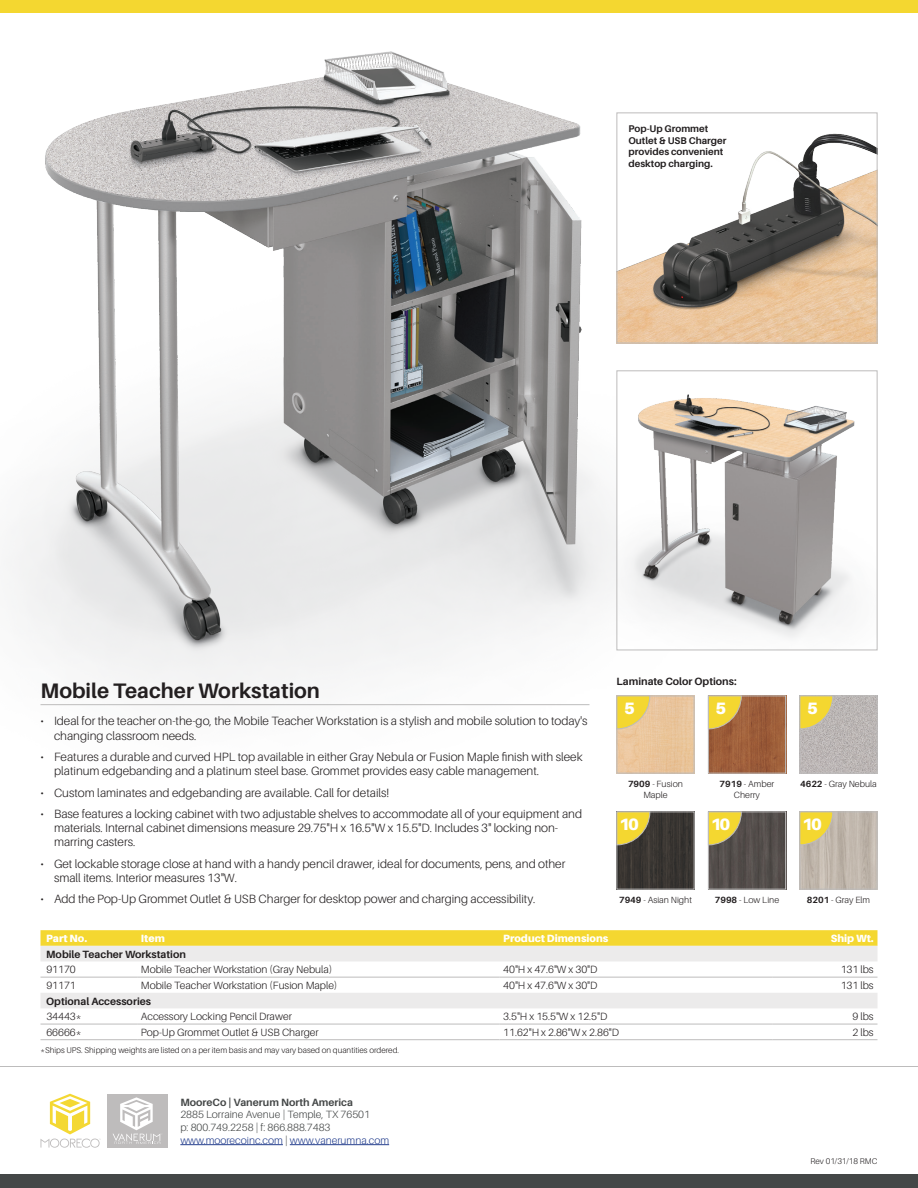
<style>
.page{position:relative;width:918px;height:1188px;background:#fff}
.page>*{position:absolute;margin:0;border:0;box-sizing:border-box;transform-origin:0 0}
.Copy_-_Item_Name_Hea{font:700 21px "Aileron";color:#231f20}
.t1{font:900 16.5px "Aileron";color:#fff}
.t2{font:300 12px/14.4px "Aileron";color:#231f20}
.Table_Body_Left{font:300 10.5px "Aileron";color:#231f20}
.t3{font:300 10.5px/12.6px "Aileron";color:#444747}
.Table_Subheader{font:700 10.5px "Aileron";color:#231f20}
.Table_Header{font:900 10.5px "Aileron";color:#fff}
.t4{font:700 10.5px "Aileron";color:#444747}
.Swatch_Header{font:700 10.5px "Aileron";color:#231f20}
.Table_Body_Right{font:300 10.5px "Aileron";color:#231f20}
.Caption_-_Left_Black{font:700 9.75px/11.7px "Aileron";color:#231f20}
.Swatch_Label{font:300 9px/10.8px "Aileron";color:#231f20;text-align:center}
.Disclaimer{font:300 8.25px "Aileron";color:#231f20}
.s1{font-weight:700}
.s2{color:#253f8e}
</style>
<div class="page">
<div style="left:0;top:1174px;width:918px;height:14px;background:#444747"></div>
<div style="left:0;top:0;width:918px;height:14px;background:#f4d730"></div>
<hr style="left:0;top:1066px;width:918px;height:1px;background:#bdbcbc">
<hr style="left:180px;top:1144px;width:103px;height:1px;background:#253f8e">
<hr style="left:290px;top:1144px;width:99px;height:1px;background:#253f8e">
<div style="left:107px;top:1094px;width:61px;height:54px;background:#bebcbc"></div>
<svg style="left:41px;top:1094px;width:60px;height:54px"></svg>
<svg style="left:113px;top:1097px;width:48px;height:47px"></svg>
<img style="left:8px;top:52px;width:710px;height:678px">
<svg style="left:40px;top:930px;width:838px;height:16px;background:#f4d736"></svg>
<svg style="left:40px;top:946px;width:838px;height:62px;fill:#ecebeb"></svg>
<hr style="left:40px;top:977px;width:97px;height:1px;background:#bdbcbc">
<hr style="left:137px;top:977px;width:363px;height:1px;background:#bdbcbc">
<hr style="left:500px;top:977px;width:272px;height:1px;background:#bdbcbc">
<hr style="left:772px;top:977px;width:105px;height:1px;background:#bdbcbc">
<hr style="left:40px;top:1024px;width:97px;height:1px;background:#bdbcbc">
<hr style="left:137px;top:1024px;width:363px;height:1px;background:#bdbcbc">
<hr style="left:500px;top:1024px;width:272px;height:1px;background:#bdbcbc">
<hr style="left:772px;top:1024px;width:105px;height:1px;background:#bdbcbc">
<hr style="left:40px;top:1039px;width:97px;height:1px;background:#bdbcbc">
<hr style="left:137px;top:1039px;width:363px;height:1px;background:#bdbcbc">
<hr style="left:500px;top:1039px;width:272px;height:1px;background:#bdbcbc">
<hr style="left:772px;top:1039px;width:105px;height:1px;background:#bdbcbc">
<hr style="left:40px;top:704px;width:550px;height:1px;background:#bdbcbc">
<img style="left:618px;top:698px;width:75px;height:74px">
<div style="left:616px;top:696px;width:79px;height:78px;border:1px solid #bdbcbc"></div>
<img style="left:710px;top:698px;width:74px;height:74px">
<div style="left:708px;top:696px;width:78px;height:78px;border:1px solid #bdbcbc"></div>
<img style="left:802px;top:698px;width:74px;height:74px">
<div style="left:800px;top:696px;width:78px;height:78px;border:1px solid #bdbcbc"></div>
<img style="left:618px;top:814px;width:75px;height:74px">
<div style="left:616px;top:812px;width:79px;height:78px;border:1px solid #bdbcbc"></div>
<img style="left:710px;top:814px;width:74px;height:74px">
<div style="left:708px;top:812px;width:78px;height:78px;border:1px solid #bdbcbc"></div>
<img style="left:802px;top:814px;width:74px;height:74px">
<div style="left:800px;top:812px;width:78px;height:78px;border:1px solid #bdbcbc"></div>
<svg style="left:616px;top:695px;width:35px;height:35px"></svg>
<svg style="left:616px;top:811px;width:35px;height:35px"></svg>
<svg style="left:708px;top:695px;width:34px;height:35px"></svg>
<svg style="left:799px;top:695px;width:35px;height:35px"></svg>
<svg style="left:708px;top:811px;width:34px;height:35px"></svg>
<svg style="left:799px;top:811px;width:35px;height:35px"></svg>
<div style="left:617px;top:371px;width:260px;height:279px;background:#fff"></div>
<img style="left:628px;top:395px;width:227px;height:243px">
<div style="left:617px;top:370px;width:261px;height:280px;border:1px solid #bdbcbc"></div>
<img style="left:619px;top:115px;width:257px;height:226px">
<div style="left:617px;top:113px;width:261px;height:230px;border:1px solid #bdbcbc"></div>
<p class="Caption_-_Left_Black" style="left:629px;top:123px;width:100px">Pop-Up Grommet<br>Outlet &amp; USB Charger provides convenient desktop charging.</p>
<p class="Copy_-_Item_Name_Hea" style="left:40px;top:679px;width:281px">Mobile Teacher Workstation</p>
<p class="t2" style="left:54px;top:714px;width:535px;text-indent:-14px">• Ideal for the teacher on-the-go, the Mobile Teacher Workstation is a stylish and mobile solution to today's changing classroom needs.</p>
<p class="t2" style="left:54px;top:750px;width:530px;text-indent:-14px">• Features a durable and curved HPL top available in either Gray Nebula or Fusion Maple finish with sleek platinum edgebanding and a platinum steel base. Grommet provides easy cable management.</p>
<p class="t2" style="left:40px;top:785px;width:350px">• Custom laminates and edgebanding are available. Call for details!</p>
<p class="t2" style="left:54px;top:806px;width:530px;text-indent:-14px">• Base features a locking cabinet with two adjustable shelves to accommodate all of your equipment and materials. Internal cabinet dimensions measure 29.75"H x 16.5"W x 15.5"D. Includes 3" locking non&shy;marring casters.</p>
<p class="t2" style="left:54px;top:856px;width:513px;text-indent:-14px">• Get lockable storage close at hand with a handy pencil drawer, ideal for documents, pens, and other small items. Interior measures 13"W.</p>
<p class="t2" style="left:40px;top:892px;width:497px">• Add the Pop-Up Grommet Outlet &amp; USB Charger for desktop power and charging accessibility.</p>
<p class="Swatch_Header" style="left:616px;top:676px;width:122px">Laminate Color Options:</p>
<p class="t1" style="left:624px;top:699px;width:12px">5</p>
<p class="t1" style="left:716px;top:699px;width:12px">5</p>
<p class="t1" style="left:807px;top:699px;width:12px">5</p>
<p class="Swatch_Label" style="left:628px;top:779px;width:56px"><span class="s1">7909</span> - Fusion<br>Maple</p>
<p class="Swatch_Label" style="left:720px;top:779px;width:56px"><span class="s1">7919</span> - Amber<br>Cherry</p>
<p class="Swatch_Label" style="left:800px;top:779px;width:78px"><span class="s1">4622</span> - Gray Nebula</p>
<p class="t1" style="left:619px;top:815px;width:21px">10</p>
<p class="t1" style="left:711px;top:815px;width:21px">10</p>
<p class="t1" style="left:802px;top:815px;width:21px">10</p>
<p class="Swatch_Label" style="left:619px;top:895px;width:74px"><span class="s1">7949</span> - Asian Night</p>
<p class="Swatch_Label" style="left:715px;top:895px;width:66px"><span class="s1">7998</span> - Low Line</p>
<p class="Swatch_Label" style="left:807px;top:895px;width:65px"><span class="s1">8201</span> - Gray Elm</p>
<p class="Table_Header" style="left:46px;top:932px;width:43px">Part No.</p>
<p class="Table_Header" style="left:141px;top:932px;width:25px">Item</p>
<p class="Table_Header" style="left:503px;top:932px;width:107px">Product Dimensions</p>
<p class="Table_Header" style="left:831px;top:932px;width:44px">Ship Wt.</p>
<p class="Table_Subheader" style="left:46px;top:948px;width:141px">Mobile Teacher Workstation</p>
<p class="Table_Body_Left" style="left:46px;top:964px;width:31px">91170</p>
<p class="Table_Body_Left" style="left:141px;top:964px;width:193px">Mobile Teacher Workstation (Gray Nebula)</p>
<p class="Table_Body_Left" style="left:503px;top:964px;width:96px">40"H x 47.6"W x 30"D</p>
<p class="Table_Body_Right" style="left:841px;top:964px;width:34px">131 lbs</p>
<p class="Table_Body_Left" style="left:46px;top:980px;width:31px">91171</p>
<p class="Table_Body_Left" style="left:141px;top:980px;width:198px">Mobile Teacher Workstation (Fusion Maple)</p>
<p class="Table_Body_Left" style="left:503px;top:980px;width:96px">40"H x 47.6"W x 30"D</p>
<p class="Table_Body_Right" style="left:841px;top:980px;width:34px">131 lbs</p>
<p class="Table_Subheader" style="left:46px;top:995px;width:106px">Optional Accessories</p>
<p class="Table_Body_Left" style="left:46px;top:1011px;width:37px">34443*</p>
<p class="Table_Body_Left" style="left:141px;top:1011px;width:152px">Accessory Locking Pencil Drawer</p>
<p class="Table_Body_Left" style="left:503px;top:1011px;width:106px">3.5"H x 15.5"W x 12.5"D</p>
<p class="Table_Body_Right" style="left:853px;top:1011px;width:23px">9 lbs</p>
<p class="Table_Body_Left" style="left:46px;top:1027px;width:37px">66666*</p>
<p class="Table_Body_Left" style="left:141px;top:1027px;width:179px">Pop-Up Grommet Outlet &amp; USB Charger</p>
<p class="Table_Body_Left" style="left:503px;top:1027px;width:117px">11.62"H x 2.86"W x 2.86"D</p>
<p class="Table_Body_Right" style="left:853px;top:1027px;width:23px">2 lbs</p>
<p class="Disclaimer" style="left:40px;top:1046px;width:360px">*Ships UPS. Shipping weights are listed on a per item basis and may vary based on quantities ordered.</p>
<p class="t4" style="left:180px;top:1096px;width:174px">MooreCo | Vanerum North America</p>
<p class="t3" style="left:180px;top:1109px;width:210px">2885 Lorraine Avenue | Temple, TX 76501<br>p: 800.749.2258 | f: 866.888.7483 <span class="s2">www.moorecoinc.com</span> | <span class="s2">www.vanerumna.com</span></p>
<p class="Disclaimer" style="left:811px;top:1157px;width:68px">Rev 01/31/18 RMC</p>
</div>
